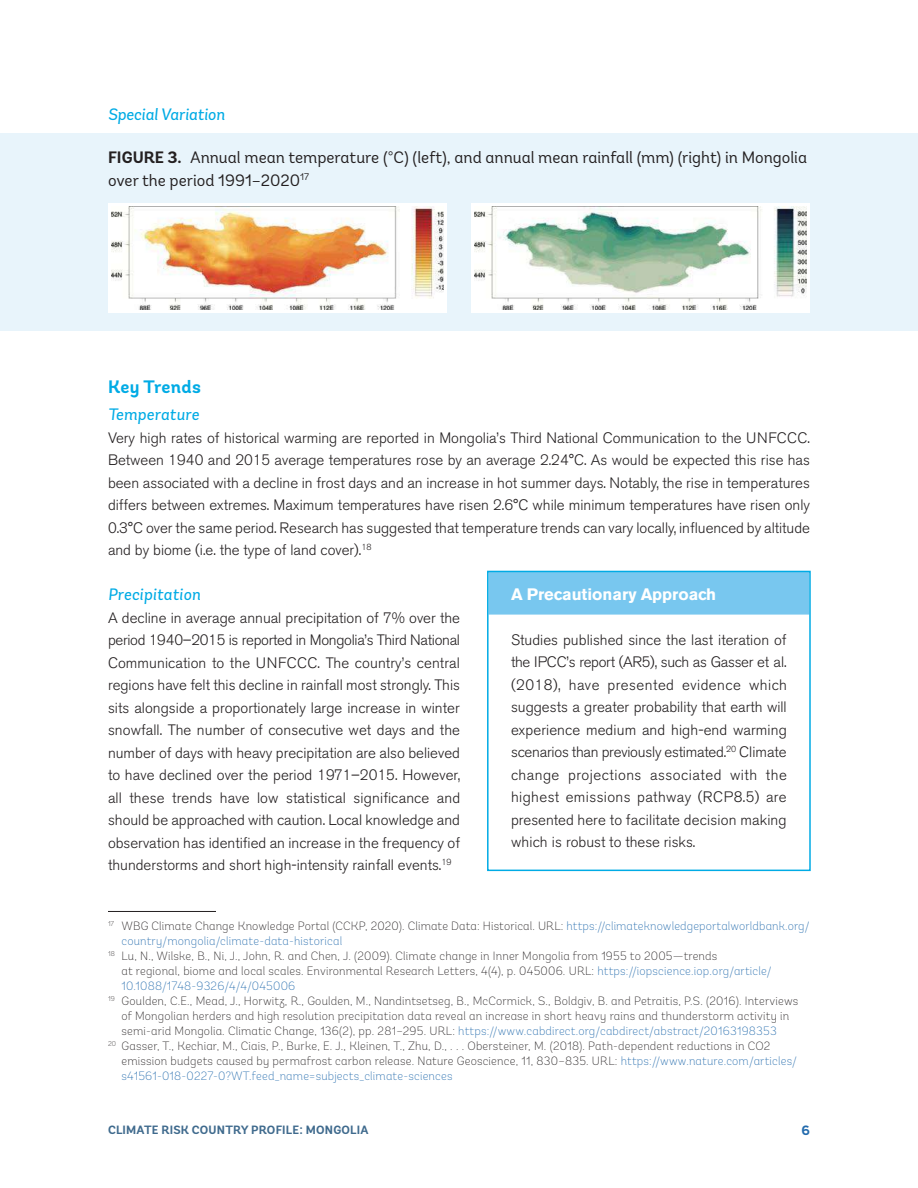
<style>
.page{position:relative;width:918px;height:1188px;background:#fff}
.page>*{position:absolute;margin:0;border:0;box-sizing:border-box;transform-origin:0 0}
.t1{font:700 18px "Andes";letter-spacing:.02em;color:#00abe5}
.t2{font:16.5px/22.5px "Andes";color:#231f20}
.t3{font:italic 16.5px "Andes";letter-spacing:.015em;color:#00abe5}
.t4{font:700 16.5px "Akzidenz Grotesk BE";color:#fff}
.t5{font:300 15px/22.5px "Akzidenz Grotesk BE";color:#231f20;text-align:justify}
.t6{font:700 13.5px "Andes";color:#236bad}
.t7{font:200 12px "Andes";letter-spacing:.015em;color:#231f20}
.t8{font:200 12px "Andes";letter-spacing:.015em;color:#236bad}
.t9{font:700 12px "Andes";letter-spacing:.015em;color:#3f6a8d}
.s1{font-weight:700}
.s2{color:#236bad}
.s3{color:#231f20}
</style>
<div class="page">
<div style="left:0;top:133px;width:918px;height:198px;background:#e8f4fb"></div>
<div style="left:471px;top:203px;width:339px;height:110px;background:#fff"></div>
<div style="left:108px;top:203px;width:338px;height:110px;background:#fff"></div>
<img style="left:111px;top:206px;width:332px;height:104px">
<img style="left:474px;top:206px;width:333px;height:104px">
<div style="left:489px;top:571px;width:320px;height:44px;background:#78c7ef"></div>
<div style="left:487px;top:571px;width:324px;height:300px;border:2px solid #00abe5"></div>
<hr style="left:108px;top:911px;width:108px;height:1px;background:#231f20">
<p class="t3" style="left:108px;top:105px;width:118px">Special Variation</p>
<p class="t2" style="left:108px;top:146px;width:700px"><span class="s1">FIGURE 3.</span> Annual mean temperature (°C) (left), and annual mean rainfall (mm) (right) in Mongolia over the period 1991–2020<sup>17</sup></p>
<p class="t1" style="left:108px;top:376px;width:95px">Key Trends</p>
<p class="t3" style="left:108px;top:405px;width:93px">Temperature</p>
<p class="t5" style="left:108px;top:427px;width:704px">Very high rates of historical warming are reported in Mongolia’s Third National Communication to the UNFCCC.<br>Between 1940 and 2015 average temperatures rose by an average 2.24°C. As would be expected this rise has been associated with a decline in frost days and an increase in hot summer days. Notably, the rise in temperatures differs between extremes. Maximum temperatures have risen 2.6°C while minimum temperatures have risen only 0.3°C over the same period. Research has suggested that temperature trends can vary locally, influenced by altitude and by biome (i.e. the type of land cover).<sup>18</sup></p>
<p class="t3" style="left:108px;top:585px;width:94px">Precipitation</p>
<p class="t5" style="left:108px;top:607px;width:354px">A decline in average annual precipitation of 7% over the period 1940–2015 is reported in Mongolia’s Third National Communication to the UNFCCC. The country’s central regions have felt this decline in rainfall most strongly. This sits alongside a proportionately large increase in winter snowfall. The number of consecutive wet days and the number of days with heavy precipitation are also believed to have declined over the period 1971–2015. However, all these trends have low statistical significance and should be approached with caution. Local knowledge and observation has identified an increase in the frequency of thunderstorms and short high-intensity rainfall events.<sup>19</sup></p>
<p class="t4" style="left:511px;top:584px;width:207px">A Precautionary Approach</p>
<p class="t5" style="left:511px;top:628px;width:277px">Studies published since the last iteration of the IPCC’s report (AR5), such as Gasser et al. (2018), have presented evidence which suggests a greater probability that earth will experience medium and high-end warming scenarios than previously estimated.<sup>20</sup> Climate change projections associated with the highest emissions pathway (RCP8.5) are presented here to facilitate decision making which is robust to these risks.</p>
<p class="t7" style="left:108px;top:919px;width:703px"><sup>17</sup> WBG Climate Change Knowledge Portal (CCKP, 2020). Climate Data: Historical. URL: <span class="s2">https://climateknowledgeportalworldbank.org/</span></p>
<p class="t8" style="left:122px;top:934px;width:222px">country/mongolia/climate-data-historical</p>
<p class="t7" style="left:108px;top:949px;width:611px"><sup>18</sup> Lu, N., Wilske, B., Ni, J., John, R. and Chen, J. (2009). Climate change in Inner Mongolia from 1955 to 2005—trends</p>
<p class="t7" style="left:122px;top:964px;width:652px">at regional, biome and local scales. Environmental Research Letters, 4(4), p. 045006. URL: <span class="s2">https://iopscience.iop.org/article/</span></p>
<p class="t8" style="left:121px;top:979px;width:175px">10.1088/1748-9326/4/4/045006</p>
<p class="t7" style="left:108px;top:994px;width:692px"><sup>19</sup> Goulden, C.E., Mead, J., Horwitz, R., Goulden, M., Nandintsetseg, B., McCormick, S., Boldgiv, B. and Petraitis, P.S. (2016). Interviews</p>
<p class="t7" style="left:122px;top:1009px;width:669px">of Mongolian herders and high resolution precipitation data reveal an increase in short heavy rains and thunderstorm activity in</p>
<p class="t8" style="left:122px;top:1024px;width:657px"><span class="s3">semi-arid Mongolia. Climatic Change, 136(2), pp. 281–295. URL:</span> https://www.cabdirect.org/cabdirect/abstract/20163198353</p>
<p class="t7" style="left:108px;top:1039px;width:664px"><sup>20</sup> Gasser, T., Kechiar, M., Ciais, P., Burke, E. J., Kleinen, T., Zhu, D., . . . Obersteiner, M. (2018). Path-dependent reductions in CO2</p>
<p class="t7" style="left:122px;top:1054px;width:677px">emission budgets caused by permafrost carbon release. Nature Geoscience, 11, 830–835. URL: <span class="s2">https://www.nature.com/articles/</span></p>
<p class="t8" style="left:122px;top:1069px;width:333px">s41561-018-0227-0?WT.feed_name=subjects_climate-sciences</p>
<p class="t9" style="left:108px;top:1122px;width:262px">CLIMATE RISK COUNTRY PROFILE: MONGOLIA</p>
<p class="t6" style="left:802px;top:1122px;width:10px">6</p>
</div>
